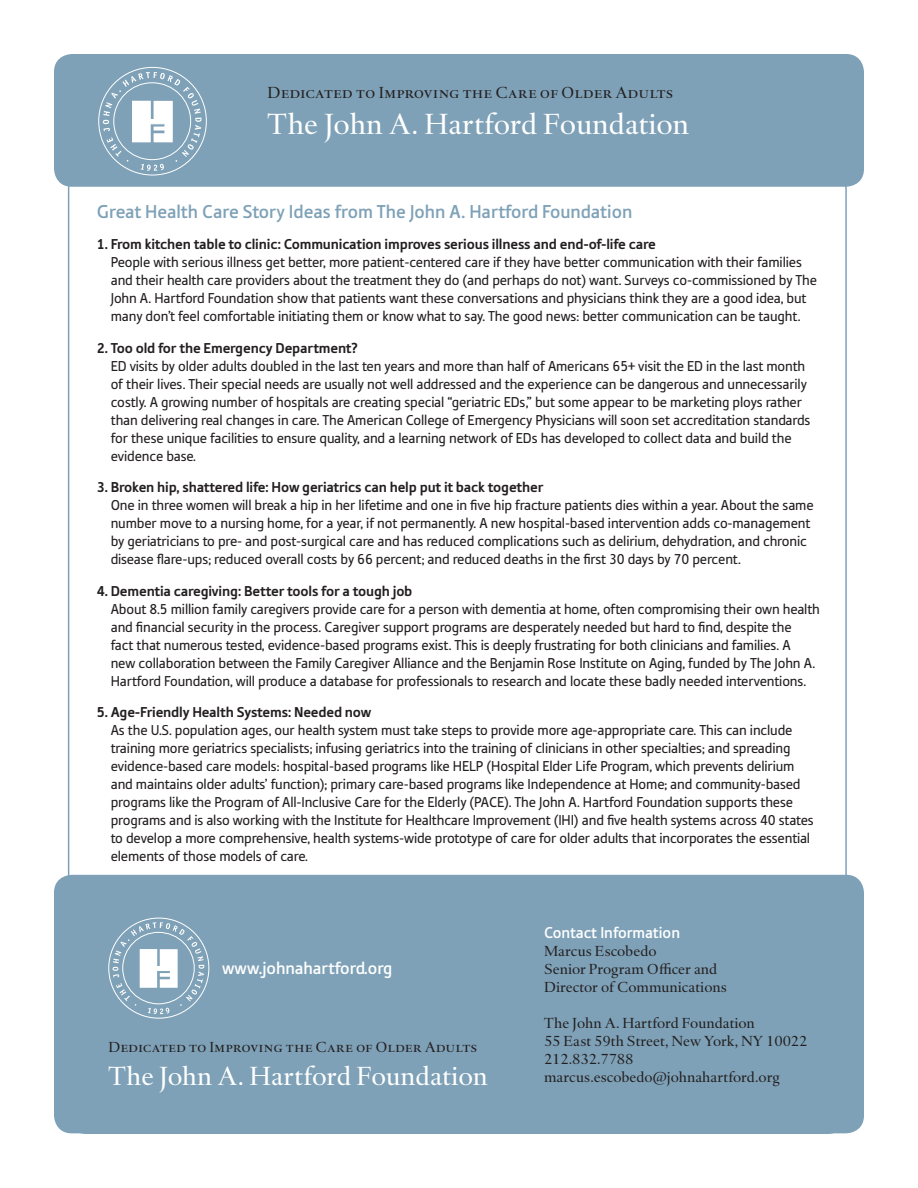
<style>
.page{position:relative;width:918px;height:1188px;background:#fff}
.page>*{position:absolute;margin:0;border:0;box-sizing:border-box;transform-origin:0 0}
.t1{font:30px "Haarlemmer MT Pro";color:#fff}
.t2{font:27px "Haarlemmer MT Pro";color:#fff}
.t3{font:500 19.5px "Tabula ITC Std";color:#7ea1b7}
.Numbered_Paragraphs{font:500 18px "Tabula ITC Std";color:#fff}
.t4{font:16.5px "Haarlemmer MT Pro";color:#231f20}
.t5{font:500 16.5px "Tabula ITC Std";color:#fff}
.Numbered_Paragraphs-2{font:15px/18px "Tabula ITC Std";letter-spacing:-.01em;color:#231f20}
.t6{font:15px/18px "Haarlemmer MT Pro";color:#231f20}
.s1{font-weight:700}
</style>
<div class="page">
<div style="left:54px;top:54px;width:810px;height:133px;background:#7ea1b7;border-radius:18px"></div>
<svg style="left:103px;top:72px;width:98px;height:99px"></svg>
<div style="left:54px;top:875px;width:810px;height:258px;background:#7ea1b7;border-radius:18px"></div>
<svg style="left:113px;top:922px;width:91px;height:92px"></svg>
<p class="t4" style="left:268px;top:83px;width:407px">Dedicated to Improving the Care of Older Adults</p>
<p class="t1" style="left:268px;top:106px;width:423px">The John A. Hartford Foundation</p>
<p class="t3" style="left:97px;top:200px;width:537px">Great Health Care Story Ideas from The John A. Hartford Foundation</p>
<p class="Numbered_Paragraphs-2" style="left:111px;top:235px;width:708px;text-indent:-14px"><span class="s1">1. From kitchen table to clinic: Communication improves serious illness and end-of-life care<br></span>People with serious illness get better, more patient-centered care if they have better communication with their families and their health care providers about the treatment they do (and perhaps do not) want. Surveys co-commissioned by The John A. Hartford Foundation show that patients want these conversations and physicians think they are a good idea, but many don’t feel comfortable initiating them or know what to say. The good news: better communication can be taught.</p>
<p class="Numbered_Paragraphs-2" style="left:111px;top:338px;width:701px;text-indent:-14px"><span class="s1">2. Too old for the Emergency Department?<br></span>ED visits by older adults doubled in the last ten years and more than half of Americans 65+ visit the ED in the last month of their lives. Their special needs are usually not well addressed and the experience can be dangerous and unnecessarily costly. A growing number of hospitals are creating special “geriatric EDs,” but some appear to be marketing ploys rather than delivering real changes in care. The American College of Emergency Physicians will soon set accreditation standards for these unique facilities to ensure quality, and a learning network of EDs has developed to collect data and build the evidence base.</p>
<p class="Numbered_Paragraphs-2" style="left:111px;top:478px;width:704px;text-indent:-14px"><span class="s1">3. Broken hip, shattered life: How geriatrics can help put it back together<br></span>One in three women will break a hip in her lifetime and one in five hip fracture patients dies within a year. About the same number move to a nursing home, for a year, if not permanently. A new hospital-based intervention adds co-management by geriatricians to pre- and post-surgical care and has reduced complications such as delirium, dehydration, and chronic disease flare-ups; reduced overall costs by 66 percent; and reduced deaths in the first 30 days by 70 percent.</p>
<p class="Numbered_Paragraphs-2" style="left:111px;top:581px;width:711px;text-indent:-14px"><span class="s1">4. Dementia caregiving: Better tools for a tough job<br></span>About 8.5 million family caregivers provide care for a person with dementia at home, often compromising their own health and financial security in the process. Caregiver support programs are desperately needed but hard to find, despite the<br>fact that numerous tested, evidence-based programs exist. This is deeply frustrating for both clinicians and families. A<br>new collaboration between the Family Caregiver Alliance and the Benjamin Rose Institute on Aging, funded by The John A.<br>Hartford Foundation, will produce a database for professionals to research and locate these badly needed interventions.</p>
<p class="Numbered_Paragraphs-2" style="left:111px;top:703px;width:705px;text-indent:-14px"><span class="s1">5. Age-Friendly Health Systems: Needed now<br></span>As the U.S. population ages, our health system must take steps to provide more age-appropriate care. This can include training more geriatrics specialists; infusing geriatrics into the training of clinicians in other specialties; and spreading evidence-based care models: hospital-based programs like HELP (Hospital Elder Life Program, which prevents delirium and maintains older adults’ function); primary care-based programs like Independence at Home; and community-based programs like the Program of All-Inclusive Care for the Elderly (PACE). The John A. Hartford Foundation supports these programs and is also working with the Institute for Healthcare Improvement (IHI) and five health systems across 40 states to develop a more comprehensive, health systems-wide prototype of care for older adults that incorporates the essential elements of those models of care.</p>
<p class="Numbered_Paragraphs" style="left:222px;top:958px;width:172px">www.johnahartford.org</p>
<p class="t6" style="left:108px;top:1038px;width:370px">Dedicated to Improving the Care of Older Adults</p>
<p class="t2" style="left:108px;top:1060px;width:381px">The John A. Hartford Foundation</p>
<p class="t5" style="left:544px;top:923px;width:138px">Contact Information</p>
<p class="t6" style="left:544px;top:942px;width:114px">Marcus Escobedo</p>
<p class="t6" style="left:544px;top:960px;width:184px">Senior Program Officer and<br>Director of Communications</p>
<p class="t6" style="left:544px;top:1014px;width:212px">The John A. Hartford Foundation</p>
<p class="t6" style="left:544px;top:1032px;width:265px">55 East 59th Street, New York, NY 10022</p>
<p class="t6" style="left:544px;top:1050px;width:91px">212.832.7788</p>
<p class="t6" style="left:544px;top:1068px;width:237px">marcus.escobedo@johnahartford.org</p>
</div>
